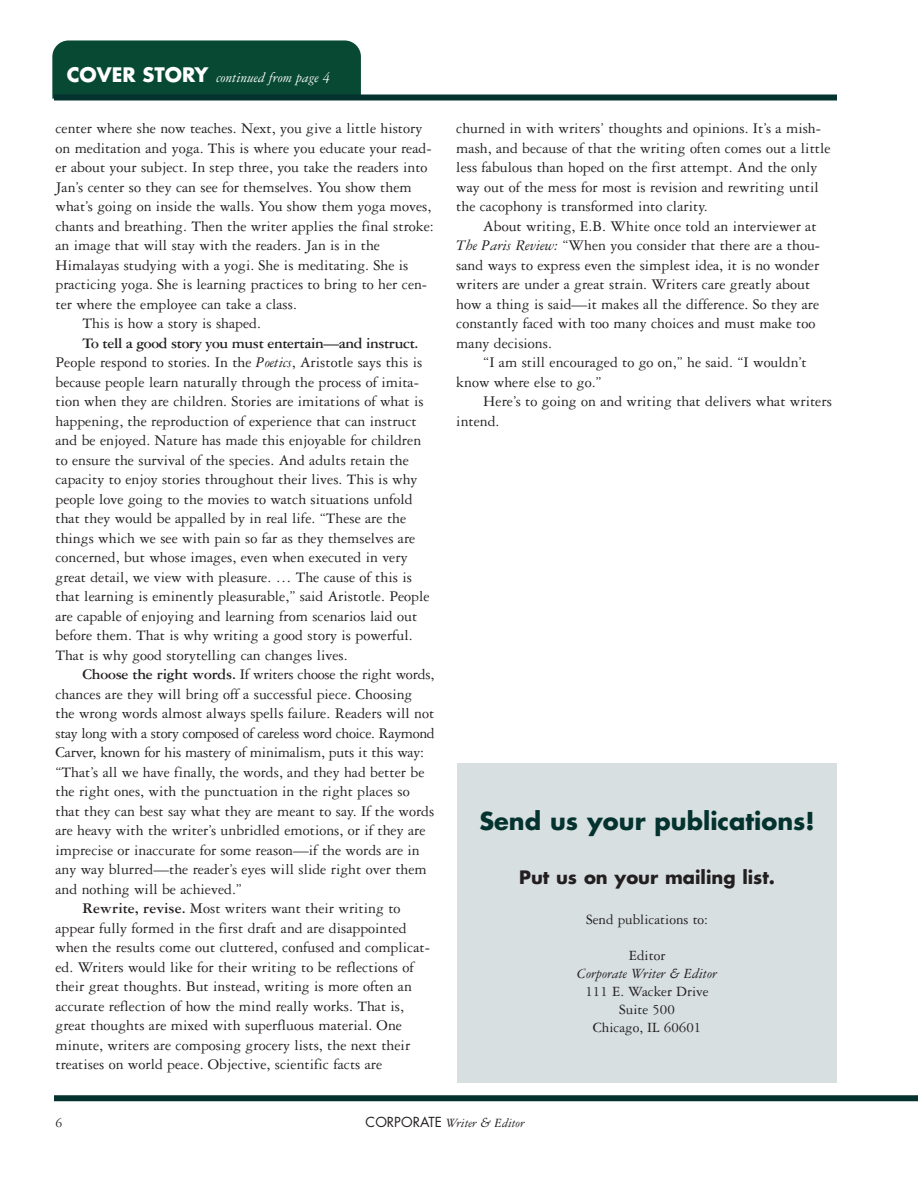
<style>
.page{position:relative;width:918px;height:1188px;background:#fff}
.page>*{position:absolute;margin:0;border:0;box-sizing:border-box;transform-origin:0 0}
.t1{font:700 24px "Futura";color:#03322f}
.t2{font:700 18px "Futura";color:#231f20}
.t3{font:15.75px/19.5px "Garamond Three";color:#231f20}
.t4{font:15.75px "Garamond Three";letter-spacing:-.025em;color:#231f20}
.t5{font:15px/18px "Garamond Three";color:#231f20;text-align:center}
.t6{font:italic 15px "Garamond Three";color:#fff}
.t7{font:italic 15px "Garamond Three";color:#231f20}
.t8{font:italic 13.5px "Garamond Three";color:#231f20}
.t9{font:13.5px "Garamond Three";color:#231f20}
.s1{font-family:"Futura";font-weight:700;font-style:normal;font-size:19.5px}
.s2{font-weight:700}
.s3{font-style:italic}
.s4{font-family:"Futura";font-style:normal}
.s5{font-family:"Palatino"}
</style>
<div class="page">
<div style="left:457px;top:763px;width:380px;height:319px;background:#d7dfe0"></div>
<div style="left:52px;top:40px;width:309px;height:59px;background:#074932"></div>
<div style="left:54px;top:94px;width:783px;height:6px;background:#03322f"></div>
<div style="left:54px;top:1095px;width:864px;height:6px;background:#03322f"></div>
<p class="t6" style="left:67px;top:72px;width:265px"><span class="s1">COVER STORY</span> continued from page 4</p>
<p class="t3" style="left:56px;top:120px;width:368px">center where she now teaches. Next, you give a little history</p>
<p class="t3" style="left:56px;top:140px;width:378px">on meditation and yoga. This is where you educate your read-</p>
<p class="t3" style="left:56px;top:159px;width:374px">er about your subject. In step three, you take the readers into</p>
<p class="t3" style="left:56px;top:179px;width:358px">Jan’s center so they can see for themselves. You show them</p>
<p class="t3" style="left:56px;top:198px;width:378px">what’s going on inside the walls. You show them yoga moves,</p>
<p class="t3" style="left:56px;top:218px;width:380px">chants and breathing. Then the writer applies the final stroke:</p>
<p class="t3" style="left:56px;top:237px;width:326px">an image that will stay with the readers. Jan is in the</p>
<p class="t3" style="left:56px;top:257px;width:355px">Himalayas studying with a yogi. She is meditating. She is</p>
<p class="t3" style="left:56px;top:276px;width:373px">practicing yoga. She is learning practices to bring to her cen-</p>
<p class="t3" style="left:56px;top:296px;width:243px">ter where the employee can take a class.</p>
<p class="t3" style="left:83px;top:315px;width:180px">This is how a story is shaped.</p>
<p class="t3" style="left:55px;top:335px;width:376px;text-indent:27px"><span class="s2">To tell a good story you must entertain—and instruct.<br></span>People respond to stories. In the <span class="s3">Poetics</span>, Aristotle says this is because people learn naturally through the process of imita&shy;tion when they are children. Stories are imitations of what is happening, the reproduction of experience that can instruct and be enjoyed. Nature has made this enjoyable for children to ensure the survival of the species. And adults retain the capacity to enjoy stories throughout their lives. This is why people love going to the movies to watch situations unfold that they would be appalled by in real life. “These are the things which we see with pain so far as they themselves are concerned, but whose images, even when executed in very great detail, we view with pleasure. … The cause of this is that learning is eminently pleasurable,” said Aristotle. People are capable of enjoying and learning from scenarios laid out before them. That is why writing a good story is powerful.<br>That is why good storytelling can changes lives.</p>
<p class="t3" style="left:82px;top:666px;width:353px"><span class="s2">Choose the right words.</span> If writers choose the right words,</p>
<p class="t3" style="left:55px;top:686px;width:358px">chances are they will bring off a successful piece. Choosing</p>
<p class="t3" style="left:55px;top:705px;width:380px">the wrong words almost always spells failure. Readers will not</p>
<p class="t4" style="left:55px;top:727px;width:381px">stay long with a story composed of careless word choice. Raymond</p>
<p class="t3" style="left:55px;top:744px;width:370px">Carver, known for his mastery of minimalism, puts it this way:</p>
<p class="t3" style="left:55px;top:764px;width:370px">“That’s all we have finally, the words, and they had better be</p>
<p class="t3" style="left:55px;top:783px;width:356px">the right ones, with the punctuation in the right places so</p>
<p class="t3" style="left:55px;top:803px;width:380px">that they can best say what they are meant to say. If the words</p>
<p class="t3" style="left:55px;top:822px;width:372px">are heavy with the writer’s unbridled emotions, or if they are</p>
<p class="t3" style="left:55px;top:842px;width:366px">imprecise or inaccurate for some reason—if the words are in</p>
<p class="t3" style="left:55px;top:861px;width:373px">any way blurred—the reader’s eyes will slide right over them</p>
<p class="t3" style="left:55px;top:881px;width:188px">and nothing will be achieved.”</p>
<p class="t3" style="left:82px;top:900px;width:320px"><span class="s2">Rewrite, revise.</span> Most writers want their writing to</p>
<p class="t3" style="left:55px;top:920px;width:353px">appear fully formed in the first draft and are disappointed</p>
<p class="t3" style="left:55px;top:939px;width:376px">when the results come out cluttered, confused and complicat-</p>
<p class="t3" style="left:55px;top:959px;width:360px">ed. Writers would like for their writing to be reflections of</p>
<p class="t3" style="left:55px;top:978px;width:358px">their great thoughts. But instead, writing is more often an</p>
<p class="t3" style="left:55px;top:998px;width:350px">accurate reflection of how the mind really works. That is,</p>
<p class="t3" style="left:55px;top:1017px;width:348px">great thoughts are mixed with superfluous material. One</p>
<p class="t3" style="left:55px;top:1037px;width:356px">minute, writers are composing grocery lists, the next their</p>
<p class="t3" style="left:55px;top:1056px;width:328px">treatises on world peace. Objective, scientific facts are</p>
<p class="t3" style="left:456px;top:120px;width:376px">churned in with writers’ thoughts and opinions. It’s a mish&shy;mash, and because of that the writing often comes out a little less fabulous than hoped on the first attempt. And the only way out of the mess for most is revision and rewriting until the cacophony is transformed into clarity.</p>
<p class="t3" style="left:456px;top:218px;width:365px;text-indent:27px">About writing, E.B. White once told an interviewer at <span class="s3">The Paris Review:</span> “When you consider that there are a thou&shy;sand ways to express even the simplest idea, it is no wonder writers are under a great strain. Writers care greatly about how a thing is said—it makes all the difference. So they are constantly faced with too many choices and must make too many decisions.</p>
<p class="t3" style="left:456px;top:354px;width:352px;text-indent:27px">“I am still encouraged to go on,” he said. “I wouldn’t know where else to go.”</p>
<p class="t3" style="left:456px;top:393px;width:377px;text-indent:27px">Here’s to going on and writing that delivers what writers intend.</p>
<h1 class="t1" style="left:479px;top:810px;width:337px">Send us your publications!</h1>
<p class="t2" style="left:519px;top:869px;width:257px">Put us on your mailing list.</p>
<p class="t5" style="left:586px;top:911px;width:123px">Send publications to:</p>
<p class="t5" style="left:629px;top:947px;width:38px">Editor</p>
<p class="t7" style="left:577px;top:968px;width:142px">Corporate Writer &amp; Editor</p>
<p class="t5" style="left:585px;top:983px;width:125px">111 E. Wacker Drive<br>Suite 500<br>Chicago, IL 60601</p>
<p class="t9" style="left:56px;top:1119px;width:8px">6</p>
<p class="t8" style="left:366px;top:1119px;width:160px"><span class="s4">CORPORATE</span> Writer <span class="s5">&amp;</span> Editor</p>
</div>
